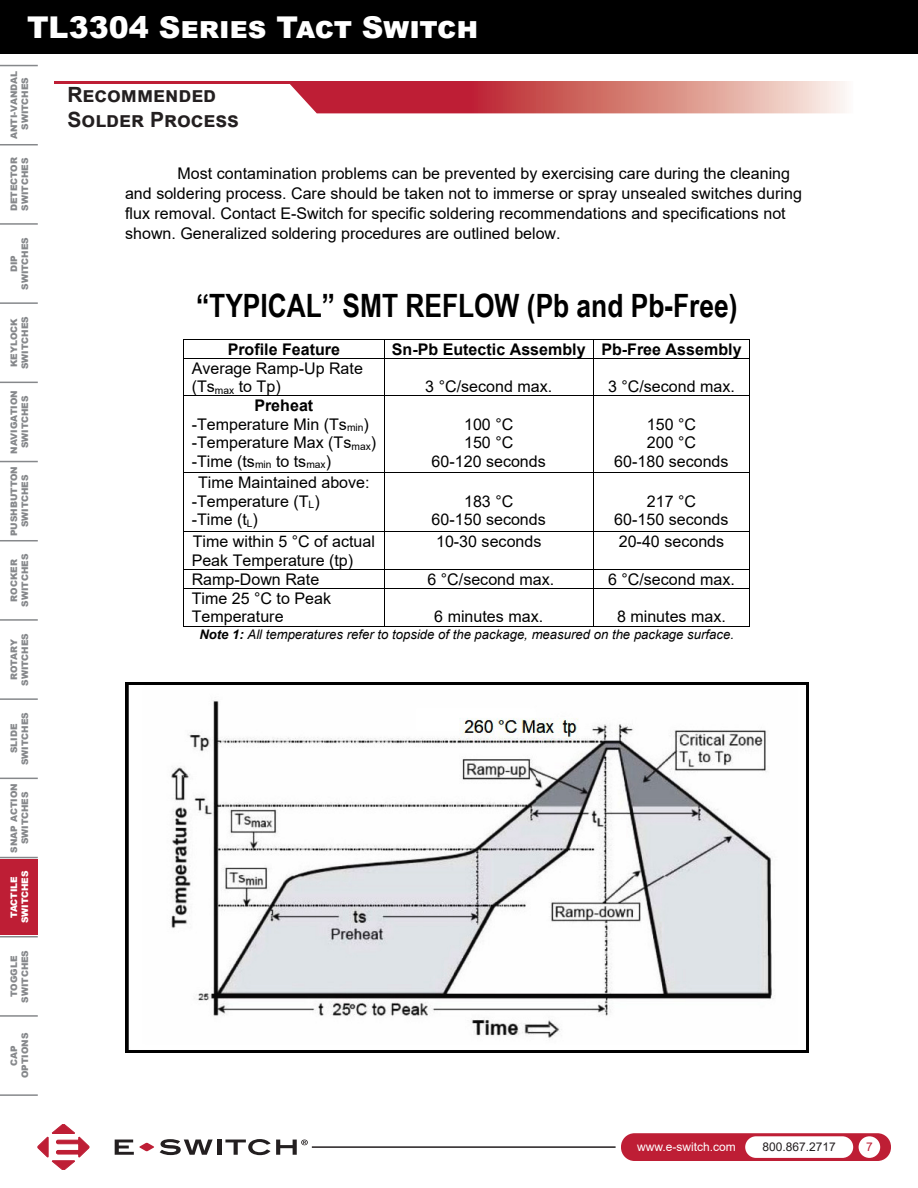
<style>
.page{position:relative;width:918px;height:1188px;background:#fff}
.page>*{position:absolute;margin:0;border:0;box-sizing:border-box;transform-origin:0 0}
.t1{font:700 32.1px "Arial Narrow";color:#000}
.t2{font:900 30px "Arial";color:#fff}
.t3{font:700 21px "Arial";color:#231f20}
.t4{font:16.05px/18.5px "Arial";color:#000}
.t5{font:700 16.05px "Arial";color:#000}
.t6{font:italic 13.2px "Arial";color:#000}
.t7{font:12px "Arial";color:#fff}
.t8{font:12px "Arial";color:#231f20}
.t9{font:12px "Arial";color:#be1e35}
.t10{font:900 9px "Arial";color:#86888b}
.t11{font:900 9px "Arial";color:#fff}
.s1{font-weight:700}
</style>
<div class="page">
<div style="left:621px;top:1133px;width:270px;height:28px;background:#be1e35;border-radius:14px"></div>
<div style="left:745px;top:1136px;width:108px;height:22px;background:#fff;border-radius:11px"></div>
<div style="left:859px;top:1136px;width:21px;height:22px;background:#fff;border-radius:50%"></div>
<hr style="left:312px;top:1146px;width:304px;height:2px;background:#231f20">
<hr style="left:0;top:144px;width:38px;height:1px;background:#86888b">
<hr style="left:0;top:65px;width:38px;height:1px;background:#86888b">
<hr style="left:0;top:223px;width:38px;height:2px;background:#86888b">
<hr style="left:0;top:302px;width:38px;height:2px;background:#86888b">
<hr style="left:0;top:382px;width:38px;height:1px;background:#86888b">
<hr style="left:0;top:461px;width:38px;height:1px;background:#86888b">
<hr style="left:0;top:540px;width:38px;height:1px;background:#86888b">
<hr style="left:0;top:619px;width:38px;height:2px;background:#86888b">
<hr style="left:0;top:698px;width:38px;height:2px;background:#86888b">
<hr style="left:0;top:778px;width:38px;height:1px;background:#86888b">
<hr style="left:0;top:857px;width:38px;height:1px;background:#86888b">
<hr style="left:0;top:936px;width:38px;height:1px;background:#86888b">
<hr style="left:0;top:1015px;width:38px;height:2px;background:#86888b">
<hr style="left:0;top:1094px;width:38px;height:2px;background:#86888b">
<div style="left:0;top:0;width:918px;height:54px;background:#000"></div>
<svg style="left:115px;top:1140px;width:39px;height:15px"></svg>
<svg style="left:160px;top:1139px;width:53px;height:16px"></svg>
<hr style="left:217px;top:1140px;width:4px;height:15px;background:#231f20">
<svg style="left:225px;top:1139px;width:83px;height:16px"></svg>
<svg style="left:38px;top:1124px;width:51px;height:46px"></svg>
<hr style="left:54px;top:81px;width:237px;height:3px;background:#be1e35">
<svg style="left:290px;top:81px;width:555px;height:32px;background:#d26c6f"></svg>
<hr style="left:184px;top:339px;width:200px;height:1px;background:#000">
<hr style="left:384px;top:339px;width:209px;height:1px;background:#000">
<hr style="left:594px;top:339px;width:155px;height:1px;background:#000">
<svg style="left:183px;top:339px;width:1px;height:20px"></svg>
<hr style="left:184px;top:358px;width:200px;height:1px;background:#000">
<svg style="left:384px;top:340px;width:1px;height:18px"></svg>
<hr style="left:384px;top:358px;width:209px;height:1px;background:#000">
<svg style="left:593px;top:339px;width:1px;height:20px"></svg>
<hr style="left:594px;top:358px;width:155px;height:1px;background:#000">
<svg style="left:749px;top:339px;width:1px;height:20px"></svg>
<hr style="left:183px;top:359px;width:1px;height:37px;background:#000">
<hr style="left:384px;top:359px;width:1px;height:37px;background:#000">
<hr style="left:593px;top:359px;width:1px;height:37px;background:#000">
<hr style="left:749px;top:359px;width:1px;height:37px;background:#000">
<hr style="left:184px;top:396px;width:200px;height:1px;background:#000">
<hr style="left:384px;top:396px;width:209px;height:1px;background:#000">
<hr style="left:594px;top:396px;width:155px;height:1px;background:#000">
<hr style="left:183px;top:396px;width:1px;height:76px;background:#000">
<hr style="left:384px;top:396px;width:1px;height:76px;background:#000">
<hr style="left:593px;top:396px;width:1px;height:76px;background:#000">
<hr style="left:749px;top:396px;width:1px;height:76px;background:#000">
<hr style="left:184px;top:472px;width:200px;height:1px;background:#000">
<hr style="left:384px;top:472px;width:209px;height:1px;background:#000">
<hr style="left:594px;top:472px;width:155px;height:1px;background:#000">
<hr style="left:183px;top:473px;width:1px;height:58px;background:#000">
<hr style="left:384px;top:473px;width:1px;height:58px;background:#000">
<hr style="left:593px;top:473px;width:1px;height:58px;background:#000">
<hr style="left:749px;top:473px;width:1px;height:58px;background:#000">
<hr style="left:184px;top:531px;width:200px;height:1px;background:#000">
<hr style="left:384px;top:531px;width:209px;height:1px;background:#000">
<hr style="left:594px;top:531px;width:155px;height:1px;background:#000">
<hr style="left:183px;top:532px;width:1px;height:37px;background:#000">
<hr style="left:384px;top:532px;width:1px;height:37px;background:#000">
<hr style="left:593px;top:532px;width:1px;height:37px;background:#000">
<hr style="left:749px;top:532px;width:1px;height:37px;background:#000">
<hr style="left:184px;top:569px;width:200px;height:1px;background:#000">
<hr style="left:384px;top:569px;width:209px;height:1px;background:#000">
<hr style="left:594px;top:569px;width:155px;height:1px;background:#000">
<svg style="left:183px;top:569px;width:1px;height:20px"></svg>
<hr style="left:184px;top:588px;width:200px;height:1px;background:#000">
<svg style="left:384px;top:570px;width:1px;height:18px"></svg>
<hr style="left:384px;top:588px;width:209px;height:1px;background:#000">
<svg style="left:593px;top:569px;width:1px;height:20px"></svg>
<hr style="left:594px;top:588px;width:155px;height:1px;background:#000">
<svg style="left:749px;top:569px;width:1px;height:20px"></svg>
<hr style="left:183px;top:589px;width:1px;height:37px;background:#000">
<hr style="left:184px;top:626px;width:200px;height:1px;background:#000">
<hr style="left:384px;top:589px;width:1px;height:37px;background:#000">
<hr style="left:384px;top:626px;width:209px;height:1px;background:#000">
<hr style="left:593px;top:589px;width:1px;height:37px;background:#000">
<hr style="left:594px;top:626px;width:155px;height:1px;background:#000">
<hr style="left:749px;top:589px;width:1px;height:37px;background:#000">
<img style="left:125px;top:683px;width:684px;height:369px">
<div style="left:0;top:859px;width:38px;height:76px;background:#be1e35"></div>
<p class="t2" style="left:27px;top:5px;width:453px">TL3304 Series Tact Switch</p>
<p class="t10" style="left:7px;top:139px;width:70px;rotate:-90deg">ANTI-VANDAL</p>
<p class="t10" style="left:18px;top:130px;width:54px;rotate:-90deg">SWITCHES</p>
<p class="t10" style="left:7px;top:211px;width:56px;rotate:-90deg">DETECTOR</p>
<p class="t10" style="left:18px;top:211px;width:54px;rotate:-90deg">SWITCHES</p>
<p class="t10" style="left:18px;top:290px;width:54px;rotate:-90deg">SWITCHES</p>
<p class="t10" style="left:7px;top:272px;width:19px;rotate:-90deg">DIP</p>
<p class="t10" style="left:7px;top:367px;width:50px;rotate:-90deg">KEYLOCK</p>
<p class="t10" style="left:18px;top:369px;width:54px;rotate:-90deg">SWITCHES</p>
<p class="t10" style="left:7px;top:454px;width:65px;rotate:-90deg">NAVIGATION</p>
<p class="t10" style="left:18px;top:448px;width:54px;rotate:-90deg">SWITCHES</p>
<p class="t10" style="left:7px;top:536px;width:71px;rotate:-90deg">PUSHBUTTON</p>
<p class="t10" style="left:18px;top:527px;width:54px;rotate:-90deg">SWITCHES</p>
<p class="t10" style="left:7px;top:602px;width:44px;rotate:-90deg">ROCKER</p>
<p class="t10" style="left:18px;top:607px;width:54px;rotate:-90deg">SWITCHES</p>
<p class="t10" style="left:7px;top:680px;width:42px;rotate:-90deg">ROTARY</p>
<p class="t10" style="left:18px;top:686px;width:54px;rotate:-90deg">SWITCHES</p>
<p class="t10" style="left:7px;top:753px;width:31px;rotate:-90deg">SLIDE</p>
<p class="t10" style="left:18px;top:765px;width:54px;rotate:-90deg">SWITCHES</p>
<p class="t10" style="left:7px;top:853px;width:71px;rotate:-90deg">SNAP ACTION</p>
<p class="t10" style="left:18px;top:844px;width:54px;rotate:-90deg">SWITCHES</p>
<p class="t11" style="left:7px;top:918px;width:44px;rotate:-90deg">TACTILE</p>
<p class="t11" style="left:18px;top:923px;width:54px;rotate:-90deg">SWITCHES</p>
<p class="t10" style="left:7px;top:997px;width:43px;rotate:-90deg">TOGGLE</p>
<p class="t10" style="left:18px;top:1003px;width:54px;rotate:-90deg">SWITCHES</p>
<p class="t10" style="left:18px;top:1078px;width:47px;rotate:-90deg">OPTIONS</p>
<p class="t10" style="left:7px;top:1066px;width:22px;rotate:-90deg">CAP</p>
<p class="t3" style="left:68px;top:80px;width:150px">Recommended</p>
<p class="t3" style="left:68px;top:105px;width:173px">Solder Process</p>
<p class="t4" style="left:125px;top:164px;width:678px;line-height:20px;text-indent:53px">Most contamination problems can be prevented by exercising care during the cleaning and soldering process. Care should be taken not to immerse or spray unsealed switches during flux removal. Contact E-Switch for specific soldering recommendations and specifications not shown. Generalized soldering procedures are outlined below.</p>
<p class="t1" style="left:196px;top:282px;width:543px">“TYPICAL” SMT REFLOW (Pb and Pb-Free)</p>
<p class="t5" style="left:228px;top:338px;width:114px">Profile Feature</p>
<p class="t5" style="left:392px;top:338px;width:351px">Sn-Pb Eutectic Assembly Pb-Free Assembly</p>
<p class="t4" style="left:192px;top:359px;width:173px">Average Ramp-Up Rate (Ts<sub>max</sub> to Tp)</p>
<p class="t4" style="left:425px;top:377px;width:128px">3 °C/second max.</p>
<p class="t4" style="left:608px;top:377px;width:128px">3 °C/second max.</p>
<p class="t4" style="left:192px;top:396px;width:186px;text-indent:63px"><span class="s1">Preheat </span>-Temperature Min (Ts<sub>min</sub>) -Temperature Max (Ts<sub>max</sub>) -Time (ts<sub>min</sub> to ts<sub>max</sub>)</p>
<p class="t4" style="left:192px;top:473px;width:180px;text-indent:6px">Time Maintained above: -Temperature (T<sub>L</sub>)<br>-Time (t<sub>L</sub>)</p>
<p class="t4" style="left:432px;top:415px;width:116px;text-align:center">100 °C<br>150 °C<br>60-120 seconds</p>
<p class="t4" style="left:614px;top:415px;width:116px;text-align:center">150 °C<br>200 °C<br>60-180 seconds</p>
<p class="t4" style="left:432px;top:492px;width:116px;text-align:center">183 °C<br>60-150 seconds</p>
<p class="t4" style="left:614px;top:492px;width:116px;text-align:center">217 °C<br>60-150 seconds</p>
<p class="t4" style="left:192px;top:532px;width:185px">Time within 5 °C of actual<br>Peak Temperature (tp)</p>
<p class="t4" style="left:436px;top:532px;width:107px">10-30 seconds</p>
<p class="t4" style="left:619px;top:532px;width:107px">20-40 seconds</p>
<p class="t4" style="left:192px;top:570px;width:129px">Ramp-Down Rate</p>
<p class="t4" style="left:427px;top:570px;width:128px">6 °C/second max.</p>
<p class="t4" style="left:608px;top:570px;width:128px">6 °C/second max.</p>
<p class="t4" style="left:192px;top:589px;width:141px">Time 25 °C to Peak<br>Temperature</p>
<p class="t4" style="left:434px;top:607px;width:110px">6 minutes max.</p>
<p class="t4" style="left:617px;top:607px;width:110px">8 minutes max.</p>
<p class="t6" style="left:199px;top:626px;width:536px"><span class="s1">Note 1:</span> All temperatures refer to topside of the package, measured on the package surface.</p>
<p class="t7" style="left:637px;top:1139px;width:100px">www.e-switch.com</p>
<p class="t8" style="left:762px;top:1139px;width:75px">800.867.2717</p>
<p class="t9" style="left:866px;top:1138px;width:8px">7</p>
</div>
